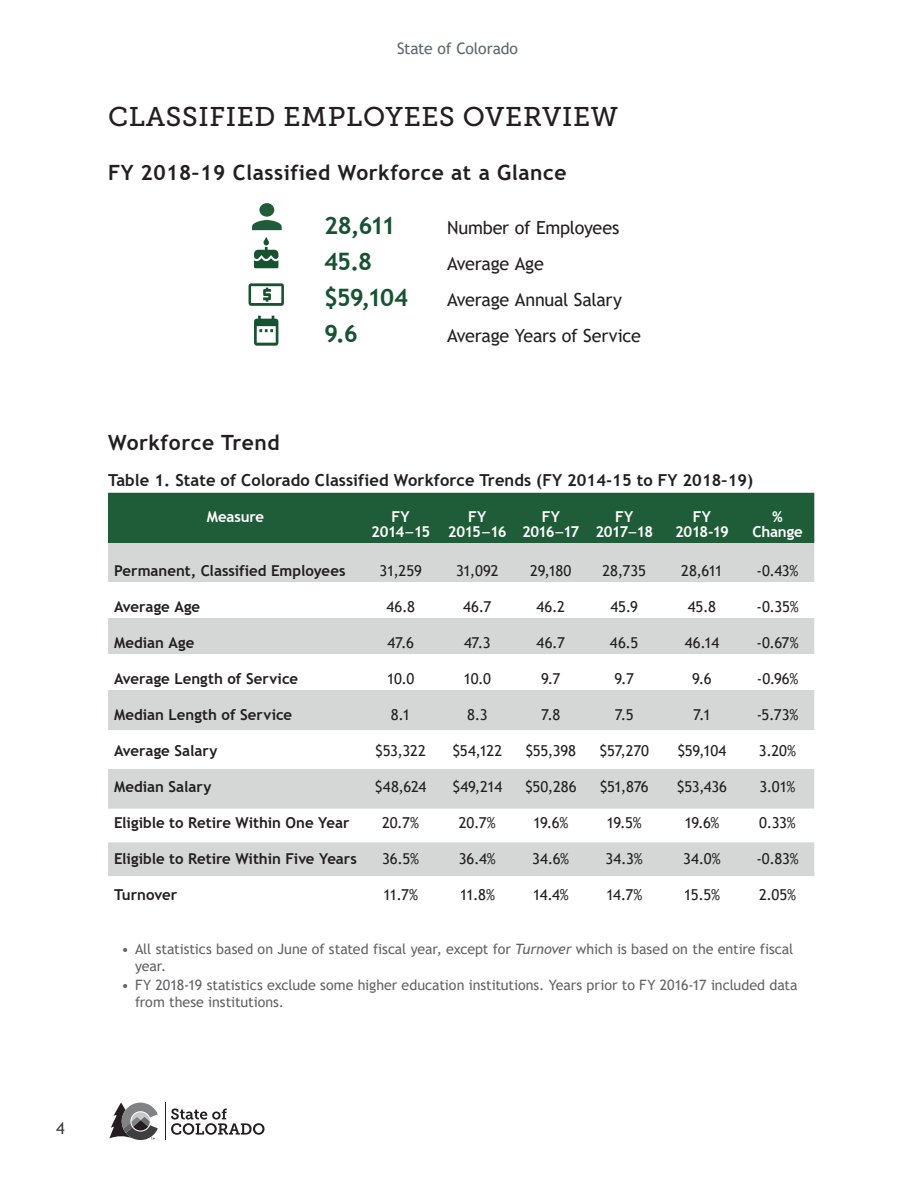
<style>
.page{position:relative;width:918px;height:1188px;background:#fff}
.page>*{position:absolute;margin:0;border:0;box-sizing:border-box;transform-origin:0 0}
.Header_1{font:27px "Museo Slab 500";letter-spacing:.025em;color:#231f20}
.workforce-ataglance{font:700 24px "Trebuchet MS";letter-spacing:-.04em;color:#155331}
.Subheader_2{font:700 21px "Trebuchet MS";letter-spacing:.025em;color:#231f20}
.workforce-ataglance-2{font:18px "Trebuchet MS";letter-spacing:-.015em;color:#231f20}
.Subheader_2_for_tabl{font:700 16.5px "Trebuchet MS";letter-spacing:.005em;color:#231f20}
.t1{font:16.5px "Trebuchet MS";color:#3e3e3f}
.t2{font:15.75px "Trebuchet MS";letter-spacing:-.015em;color:#5c666f}
.data-table-centered{font:15px "Trebuchet MS";letter-spacing:-.015em;color:#231f20}
.data-table-bold-left{font:700 15px "Trebuchet MS";color:#231f20}
.data-table-header-te{font:700 15px/15px "Trebuchet MS";letter-spacing:-.02em;color:#fff;text-align:center}
.t3{font:14.25px/16.5px "Trebuchet MS";letter-spacing:-.005em;color:#636366}
.s1{font-family:"Museo Slab 500";font-weight:400}
.s2{font-style:italic}
</style>
<div class="page">
<hr style="left:165px;top:1103px;width:1px;height:37px;background:#231f20">
<svg style="left:171px;top:1108px;width:94px;height:27px"></svg>
<svg style="left:109px;top:1102px;width:49px;height:38px"></svg>
<div style="left:108px;top:493px;width:706px;height:50px;background:#1f5d38"></div>
<svg style="left:108px;top:543px;width:706px;height:333px;fill:#d5d7d6"></svg>
<svg style="left:252px;top:203px;width:30px;height:27px"></svg>
<svg style="left:254px;top:237px;width:24px;height:31px"></svg>
<svg style="left:249px;top:283px;width:35px;height:23px"></svg>
<svg style="left:254px;top:316px;width:24px;height:30px"></svg>
<p class="t2" style="left:397px;top:39px;width:122px">State of Colorado</p>
<h1 class="Header_1" style="left:108px;top:102px;width:512px">CLASSIFIED EMPLOYEES OVERVIEW</h1>
<h2 class="Subheader_2" style="left:108px;top:159px;width:460px">FY 2018–19 Classified Workforce at a Glance</h2>
<p class="workforce-ataglance" style="left:324px;top:210px;width:73px">28,611</p>
<p class="workforce-ataglance-2" style="left:447px;top:216px;width:174px">Number of Employees</p>
<p class="workforce-ataglance" style="left:324px;top:246px;width:50px">45.8</p>
<p class="workforce-ataglance-2" style="left:447px;top:252px;width:98px">Average Age</p>
<p class="workforce-ataglance" style="left:324px;top:282px;width:86px">$59,104</p>
<p class="workforce-ataglance-2" style="left:447px;top:288px;width:177px">Average Annual Salary</p>
<p class="workforce-ataglance" style="left:324px;top:318px;width:35px">9.6</p>
<p class="workforce-ataglance-2" style="left:447px;top:324px;width:195px">Average Years of Service</p>
<h2 class="Subheader_2" style="left:108px;top:429px;width:173px">Workforce Trend</h2>
<h2 class="Subheader_2_for_tabl" style="left:108px;top:470px;width:647px">Table 1. State of Colorado Classified Workforce Trends (FY 2014-15 to FY 2018–19)</h2>
<h2 class="data-table-header-te" style="left:207px;top:509px;width:59px">Measure</h2>
<h2 class="data-table-header-te" style="left:371px;top:509px;width:61px">FY<br>2014<span class="s1">–</span>15</h2>
<h2 class="data-table-header-te" style="left:448px;top:509px;width:60px">FY<br>2015<span class="s1">–</span>16</h2>
<h2 class="data-table-header-te" style="left:522px;top:509px;width:59px">FY<br>2016<span class="s1">–</span>17</h2>
<h2 class="data-table-header-te" style="left:595px;top:509px;width:59px">FY<br>2017<span class="s1">–</span>18</h2>
<h2 class="data-table-header-te" style="left:675px;top:509px;width:55px">FY<br>2018-19</h2>
<h2 class="data-table-header-te" style="left:752px;top:509px;width:52px">%<br>Change</h2>
<h2 class="data-table-bold-left" style="left:114px;top:561px;width:233px">Permanent, Classified Employees</h2>
<p class="data-table-centered" style="left:379px;top:561px;width:44px">31,259</p>
<p class="data-table-centered" style="left:456px;top:561px;width:44px">31,092</p>
<p class="data-table-centered" style="left:530px;top:561px;width:43px">29,180</p>
<p class="data-table-centered" style="left:603px;top:561px;width:45px">28,735</p>
<p class="data-table-centered" style="left:681px;top:561px;width:43px">28,611</p>
<p class="data-table-centered" style="left:757px;top:561px;width:44px">-0.43%</p>
<h2 class="data-table-bold-left" style="left:114px;top:597px;width:88px">Average Age</h2>
<p class="data-table-centered" style="left:386px;top:597px;width:30px">46.8</p>
<p class="data-table-centered" style="left:463px;top:597px;width:30px">46.7</p>
<p class="data-table-centered" style="left:536px;top:597px;width:30px">46.2</p>
<p class="data-table-centered" style="left:611px;top:597px;width:29px">45.9</p>
<p class="data-table-centered" style="left:688px;top:597px;width:30px">45.8</p>
<p class="data-table-centered" style="left:756px;top:597px;width:44px">-0.35%</p>
<h2 class="data-table-bold-left" style="left:114px;top:633px;width:82px">Median Age</h2>
<p class="data-table-centered" style="left:387px;top:633px;width:28px">47.6</p>
<p class="data-table-centered" style="left:464px;top:633px;width:28px">47.3</p>
<p class="data-table-centered" style="left:537px;top:633px;width:30px">46.7</p>
<p class="data-table-centered" style="left:610px;top:633px;width:30px">46.5</p>
<p class="data-table-centered" style="left:685px;top:633px;width:36px">46.14</p>
<p class="data-table-centered" style="left:756px;top:633px;width:44px">-0.67%</p>
<h2 class="data-table-bold-left" style="left:114px;top:669px;width:186px">Average Length of Service</h2>
<p class="data-table-centered" style="left:387px;top:669px;width:29px">10.0</p>
<p class="data-table-centered" style="left:464px;top:669px;width:29px">10.0</p>
<p class="data-table-centered" style="left:541px;top:669px;width:21px">9.7</p>
<p class="data-table-centered" style="left:615px;top:669px;width:21px">9.7</p>
<p class="data-table-centered" style="left:692px;top:669px;width:21px">9.6</p>
<p class="data-table-centered" style="left:757px;top:669px;width:43px">-0.96%</p>
<h2 class="data-table-bold-left" style="left:114px;top:705px;width:180px">Median Length of Service</h2>
<p class="data-table-centered" style="left:391px;top:705px;width:21px">8.1</p>
<p class="data-table-centered" style="left:467px;top:705px;width:22px">8.3</p>
<p class="data-table-centered" style="left:541px;top:705px;width:21px">7.8</p>
<p class="data-table-centered" style="left:615px;top:705px;width:20px">7.5</p>
<p class="data-table-centered" style="left:693px;top:705px;width:19px">7.1</p>
<p class="data-table-centered" style="left:757px;top:705px;width:43px">-5.73%</p>
<h2 class="data-table-bold-left" style="left:114px;top:741px;width:105px">Average Salary</h2>
<p class="data-table-centered" style="left:375px;top:741px;width:52px">$53,322</p>
<p class="data-table-centered" style="left:452px;top:741px;width:51px">$54,122</p>
<p class="data-table-centered" style="left:525px;top:741px;width:52px">$55,398</p>
<p class="data-table-centered" style="left:600px;top:741px;width:51px">$57,270</p>
<p class="data-table-centered" style="left:677px;top:741px;width:51px">$59,104</p>
<p class="data-table-centered" style="left:759px;top:741px;width:39px">3.20%</p>
<h2 class="data-table-bold-left" style="left:114px;top:777px;width:99px">Median Salary</h2>
<p class="data-table-centered" style="left:375px;top:777px;width:53px">$48,624</p>
<p class="data-table-centered" style="left:452px;top:777px;width:51px">$49,214</p>
<p class="data-table-centered" style="left:525px;top:777px;width:53px">$50,286</p>
<p class="data-table-centered" style="left:600px;top:777px;width:51px">$51,876</p>
<p class="data-table-centered" style="left:677px;top:777px;width:52px">$53,436</p>
<p class="data-table-centered" style="left:760px;top:777px;width:38px">3.01%</p>
<h2 class="data-table-bold-left" style="left:114px;top:813px;width:237px">Eligible to Retire Within One Year</h2>
<p class="data-table-centered" style="left:382px;top:813px;width:38px">20.7%</p>
<p class="data-table-centered" style="left:459px;top:813px;width:38px">20.7%</p>
<p class="data-table-centered" style="left:533px;top:813px;width:37px">19.6%</p>
<p class="data-table-centered" style="left:607px;top:813px;width:37px">19.5%</p>
<p class="data-table-centered" style="left:684px;top:813px;width:37px">19.6%</p>
<p class="data-table-centered" style="left:759px;top:813px;width:38px">0.33%</p>
<h2 class="data-table-bold-left" style="left:114px;top:849px;width:244px">Eligible to Retire Within Five Years</h2>
<p class="data-table-centered" style="left:382px;top:849px;width:39px">36.5%</p>
<p class="data-table-centered" style="left:459px;top:849px;width:38px">36.4%</p>
<p class="data-table-centered" style="left:532px;top:849px;width:38px">34.6%</p>
<p class="data-table-centered" style="left:606px;top:849px;width:39px">34.3%</p>
<p class="data-table-centered" style="left:683px;top:849px;width:39px">34.0%</p>
<p class="data-table-centered" style="left:756px;top:849px;width:44px">-0.83%</p>
<h2 class="data-table-bold-left" style="left:114px;top:885px;width:65px">Turnover</h2>
<p class="data-table-centered" style="left:383px;top:885px;width:37px">11.7%</p>
<p class="data-table-centered" style="left:460px;top:885px;width:37px">11.8%</p>
<p class="data-table-centered" style="left:533px;top:885px;width:38px">14.4%</p>
<p class="data-table-centered" style="left:606px;top:885px;width:38px">14.7%</p>
<p class="data-table-centered" style="left:684px;top:885px;width:38px">15.5%</p>
<p class="data-table-centered" style="left:759px;top:885px;width:39px">2.05%</p>
<p class="t3" style="left:135px;top:941px;width:660px;text-indent:-14px">• All statistics based on June of stated fiscal year, except for <span class="s2">Turnover</span> which is based on the entire fiscal year.</p>
<p class="t3" style="left:135px;top:977px;width:664px;text-indent:-14px">• FY 2018-19 statistics exclude some higher education institutions. Years prior to FY 2016-17 included data from these institutions.</p>
<p class="t1" style="left:56px;top:1118px;width:10px">4</p>
</div>
